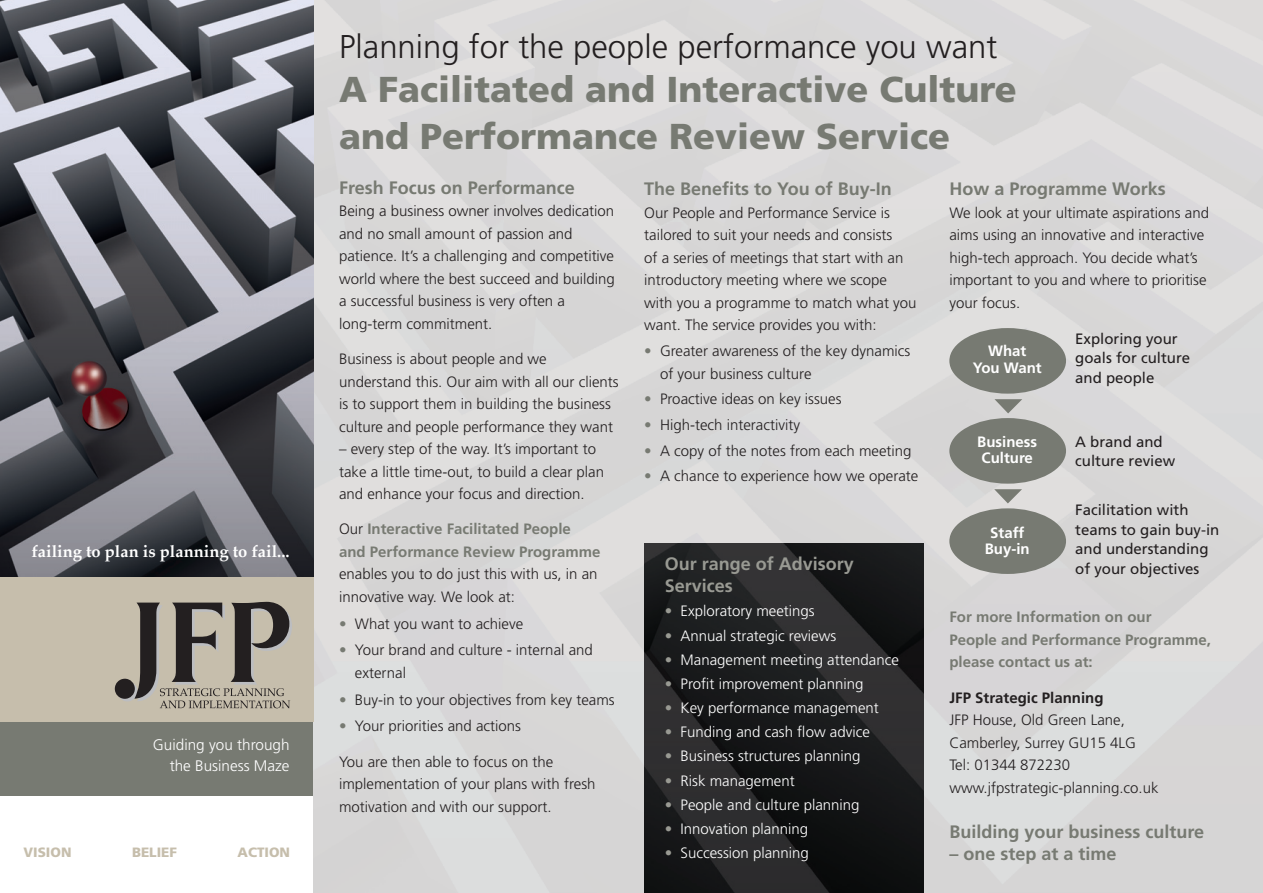
<style>
.page{position:relative;width:1263px;height:893px;background:#fff}
.page>*{position:absolute;margin:0;border:0;box-sizing:border-box;transform-origin:0 0}
.t1{font:900 36px/46.5px "Frutiger";color:#777a72}
.t2{font:300 32.85px "Frutiger";color:#231f20}
.t3{font:700 18px "Frutiger";color:#777a72}
.t4{font:700 18px/22.5px "Frutiger";color:#999a93}
.t5{font:700 16.5px "Palatino";color:#fff}
.t6{font:300 15.3px/21px "Frutiger";color:#fff;text-align:right}
.t7{font:300 15px/22.5px "Frutiger";color:#231f20}
.t8{font:300 15px "Frutiger";color:#fff}
.t9{font:700 15px/22.5px "Frutiger";color:#777a72}
.t10{font:15px/19.5px "Frutiger";color:#231f20}
.t11{font:700 15px/16.5px "Frutiger";color:#fff;text-align:center}
.t12{font:700 15px "Frutiger";color:#231f20}
.t13{font:900 13.5px "Frutiger";color:#c6beac}
.s1{font-weight:300;color:#231f20}
.s2{color:#777a72}
.s3{color:#999a93}
</style>
<div class="page">
<div style="left:0;top:577px;width:314px;height:218px;background:#777a72"></div>
<div style="left:314px;top:0;width:949px;height:893px;background:#d9d8d8"></div>
<div style="left:949px;top:328px;width:117px;height:66px;background:#777a72;border-radius:50%"></div>
<div style="left:949px;top:508px;width:117px;height:66px;background:#777a72;border-radius:50%"></div>
<div style="left:949px;top:418px;width:117px;height:66px;background:#777a72;border-radius:50%"></div>
<svg style="left:994px;top:399px;width:28px;height:14px"></svg>
<svg style="left:994px;top:489px;width:28px;height:14px"></svg>
<div style="left:0;top:577px;width:314px;height:144px;background:#c6beac"></div>
<img style="left:0;top:0;width:314px;height:577px">
<img style="left:644px;top:544px;width:280px;height:349px">
<svg style="left:117px;top:681px;width:20px;height:20px"></svg>
<div style="left:115px;top:679px;width:20px;height:20px;background:#231f20;border-radius:50%"></div>
<svg style="left:134px;top:602px;width:158px;height:106px"></svg>
<p class="t5" style="left:32px;top:544px;width:259px">failing to plan is planning to fail...</p>
<p class="t6" style="left:153px;top:735px;width:138px">Guiding you through the Business Maze</p>
<p class="t13" style="left:23px;top:847px;width:50px">VISION</p>
<p class="t13" style="left:132px;top:847px;width:47px">BELIEF</p>
<p class="t13" style="left:238px;top:847px;width:54px">ACTION</p>
<h2 class="t2" style="left:339px;top:33px;width:660px">Planning for the people performance you want</h2>
<h1 class="t1" style="left:339px;top:69px;width:679px">A Facilitated and Interactive Culture and Performance Review Service</h1>
<p class="t3" style="left:339px;top:180px;width:237px">Fresh Focus on Performance</p>
<p class="t7" style="left:339px;top:201px;width:277px">Being a business owner involves dedication and no small amount of passion and patience. It’s a challenging and competitive world where the best succeed and building a successful business is very often a long-term commitment.</p>
<p class="t7" style="left:339px;top:349px;width:281px">Business is about people and we understand this. Our aim with all our clients is to support them in building the business culture and people performance they want</p>
<p class="t7" style="left:339px;top:439px;width:266px">– every step of the way. It’s important to take a little time-out, to build a clear plan and enhance your focus and direction.</p>
<p class="t9" style="left:339px;top:519px;width:263px"><span class="s1">Our</span> Interactive Facilitated People and Performance Review Programme</p>
<p class="t7" style="left:339px;top:564px;width:260px">enables you to do just this with us, in an innovative way. We look at:</p>
<p class="t7" style="left:339px;top:613px;width:186px"><span class="s2">•</span> What you want to achieve</p>
<p class="t7" style="left:355px;top:640px;width:239px;text-indent:-16px"><span class="s2">•</span> Your brand and culture - internal and external</p>
<p class="t7" style="left:339px;top:689px;width:277px"><span class="s2">•</span> Buy-in to your objectives from key teams</p>
<p class="t7" style="left:339px;top:716px;width:183px"><span class="s2">•</span> Your priorities and actions</p>
<p class="t7" style="left:339px;top:751px;width:258px">You are then able to focus on the implementation of your plans with fresh motivation and with our support.</p>
<p class="t3" style="left:644px;top:182px;width:249px">The Benefits to You of Buy-In</p>
<p class="t7" style="left:644px;top:203px;width:274px">Our People and Performance Service is tailored to suit your needs and consists<br>of a series of meetings that start with an introductory meeting where we scope with you a programme to match what you want. The service provides you with:</p>
<p class="t7" style="left:660px;top:341px;width:252px;text-indent:-16px"><span class="s2">•</span> Greater awareness of the key dynamics of your business culture</p>
<p class="t7" style="left:644px;top:389px;width:199px"><span class="s2">•</span> Proactive ideas on key issues</p>
<p class="t7" style="left:644px;top:415px;width:157px"><span class="s2">•</span> High-tech interactivity</p>
<p class="t7" style="left:644px;top:440px;width:269px"><span class="s2">•</span> A copy of the notes from each meeting</p>
<p class="t7" style="left:644px;top:466px;width:276px"><span class="s2">•</span> A chance to experience how we operate</p>
<p class="t4" style="left:665px;top:553px;width:190px">Our range of Advisory<br>Services</p>
<p class="t8" style="left:665px;top:605px;width:151px"><span class="s3">•</span> Exploratory meetings</p>
<p class="t8" style="left:665px;top:629px;width:173px"><span class="s3">•</span> Annual strategic reviews</p>
<p class="t8" style="left:665px;top:653px;width:236px"><span class="s3">•</span> Management meeting attendance</p>
<p class="t8" style="left:665px;top:678px;width:200px"><span class="s3">•</span> Profit improvement planning</p>
<p class="t8" style="left:665px;top:702px;width:216px"><span class="s3">•</span> Key performance management</p>
<p class="t8" style="left:665px;top:726px;width:207px"><span class="s3">•</span> Funding and cash flow advice</p>
<p class="t8" style="left:665px;top:750px;width:197px"><span class="s3">•</span> Business structures planning</p>
<p class="t8" style="left:665px;top:774px;width:131px"><span class="s3">•</span> Risk management</p>
<p class="t8" style="left:665px;top:799px;width:196px"><span class="s3">•</span> People and culture planning</p>
<p class="t8" style="left:665px;top:823px;width:145px"><span class="s3">•</span> Innovation planning</p>
<p class="t8" style="left:665px;top:847px;width:146px"><span class="s3">•</span> Succession planning</p>
<p class="t3" style="left:949px;top:182px;width:218px">How a Programme Works</p>
<p class="t7" style="left:949px;top:203px;width:261px">We look at your ultimate aspirations and aims using an innovative and interactive high-tech approach. You decide what’s important to you and where to prioritise your focus.</p>
<p class="t11" style="left:973px;top:344px;width:70px">What<br>You Want</p>
<p class="t11" style="left:977px;top:434px;width:61px;text-align:left">Business<br>Culture</p>
<p class="t11" style="left:985px;top:525px;width:46px">Staff<br>Buy-in</p>
<p class="t10" style="left:1075px;top:330px;width:116px">Exploring your goals for culture and people</p>
<p class="t10" style="left:1075px;top:433px;width:102px">A brand and culture review</p>
<p class="t10" style="left:1075px;top:502px;width:146px">Facilitation with teams to gain buy-in and understanding of your objectives</p>
<p class="t9" style="left:949px;top:607px;width:263px">For more Information on our<br>People and Performance Programme, please contact us at:</p>
<p class="t12" style="left:949px;top:691px;width:156px">JFP Strategic Planning</p>
<p class="t7" style="left:949px;top:710px;width:211px">JFP House, Old Green Lane,<br>Camberley, Surrey GU15 4LG<br>Tel: 01344 872230 www.jfpstrategic-planning.co.uk</p>
<p class="t3" style="left:949px;top:824px;width:256px">Building your business culture</p>
<p class="t3" style="left:949px;top:846px;width:169px">– one step at a time</p>
</div>
